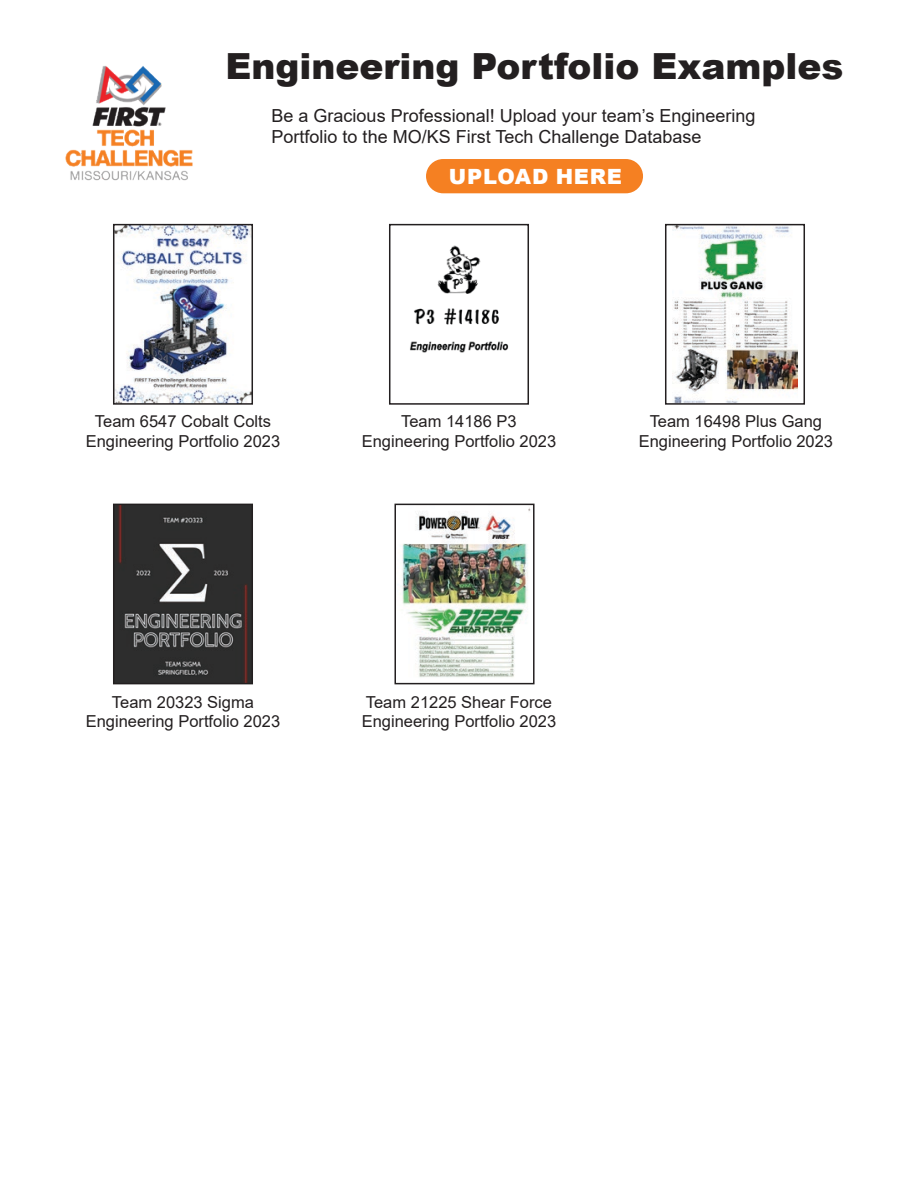
<style>
.page{position:relative;width:918px;height:1188px;background:#fff}
.page>*{position:absolute;margin:0;border:0;box-sizing:border-box;transform-origin:0 0}
.t1{font:900 36px "Arial";color:#231f20}
.t2{font:900 21px "Arial";letter-spacing:.035em;color:#fff}
.t3{font:18px/21.6px "Arial";color:#231f20}
.t4{font:16.5px/19.8px "Arial";color:#231f20;text-align:center}
</style>
<div class="page">
<img style="left:65px;top:66px;width:128px;height:115px">
<img style="left:116px;top:227px;width:134px;height:175px">
<div style="left:113px;top:224px;width:140px;height:181px;border:2px solid #231f20"></div>
<img style="left:410px;top:245px;width:99px;height:108px">
<div style="left:389px;top:224px;width:140px;height:181px;border:2px solid #231f20"></div>
<img style="left:673px;top:227px;width:124px;height:175px">
<div style="left:665px;top:224px;width:140px;height:181px;border:2px solid #231f20"></div>
<img style="left:116px;top:507px;width:134px;height:174px">
<div style="left:113px;top:504px;width:140px;height:180px;border:2px solid #231f20"></div>
<img style="left:402px;top:508px;width:129px;height:169px">
<div style="left:394px;top:504px;width:141px;height:180px;border:2px solid #231f20"></div>
<div style="left:426px;top:159px;width:217px;height:34px;background:#f58022;border-radius:17px"></div>
<p class="t1" style="left:225px;top:40px;width:620px">Engineering Portfolio Examples</p>
<p class="t3" style="left:272px;top:105px;width:485px">Be a Gracious Professional! Upload your team’s Engineering<br>Portfolio to the MO/KS First Tech Challenge Database</p>
<p class="t2" style="left:449px;top:161px;width:175px">UPLOAD HERE</p>
<p class="t4" style="left:86px;top:411px;width:196px">Team 6547 Cobalt Colts<br>Engineering Portfolio 2023</p>
<p class="t4" style="left:401px;top:411px;width:117px">Team 14186 P3</p>
<p class="t4" style="left:362px;top:431px;width:196px">Engineering Portfolio 2023</p>
<p class="t4" style="left:639px;top:411px;width:196px">Team 16498 Plus Gang<br>Engineering Portfolio 2023</p>
<p class="t4" style="left:112px;top:692px;width:144px">Team 20323 Sigma</p>
<p class="t4" style="left:86px;top:712px;width:196px">Engineering Portfolio 2023</p>
<p class="t4" style="left:362px;top:692px;width:196px;text-align:left">Team 21225 Shear Force<br>Engineering Portfolio 2023</p>
</div>
